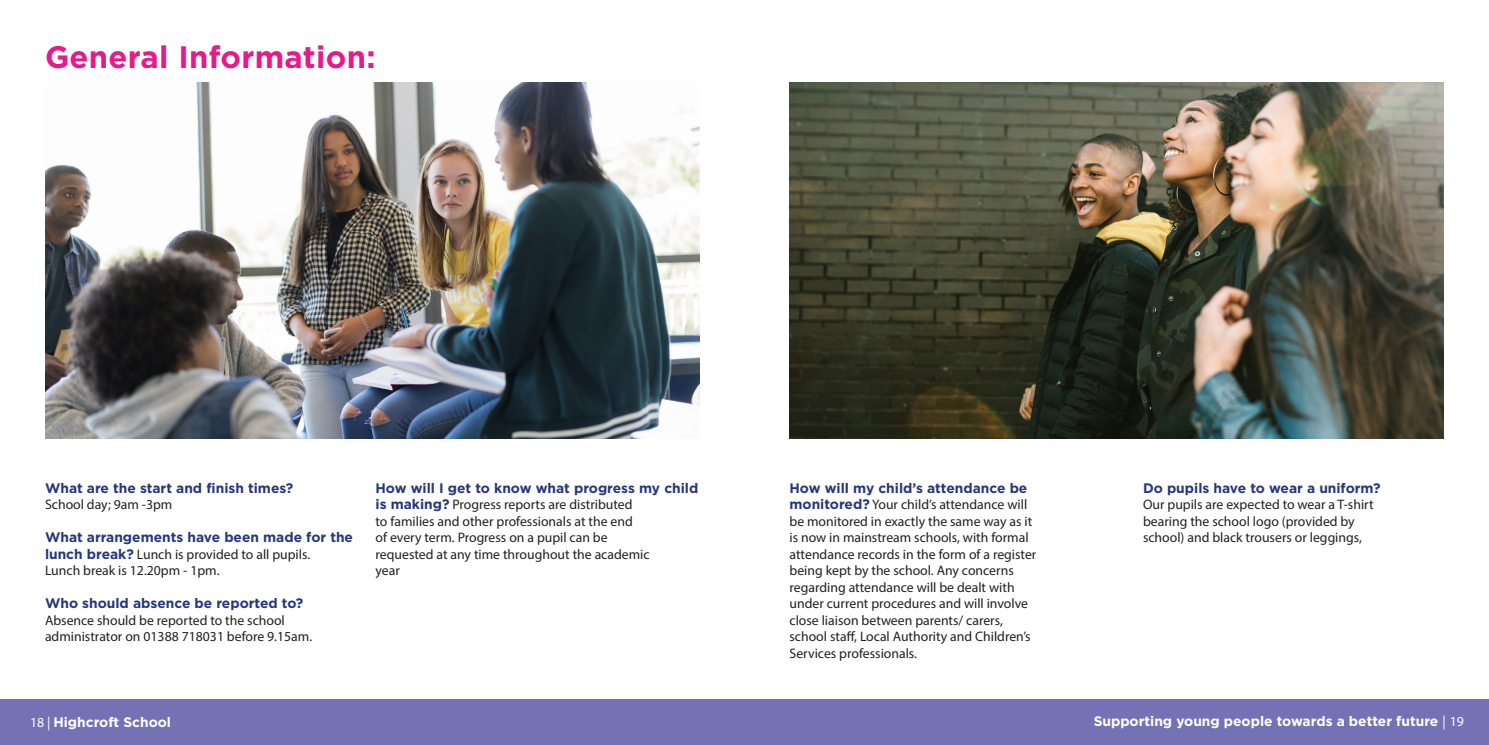
<style>
.page{position:relative;width:1489px;height:745px;background:#fff}
.page>*{position:absolute;margin:0;border:0;box-sizing:border-box;transform-origin:0 0}
.t1{font:700 31px "Gotham";letter-spacing:.01em;color:#e8198a}
.t2{font:13.75px/16.5px "Myriad Pro";color:#231f20}
.t3{font:700 13.75px "Gotham";color:#26377b}
.t4{font:700 13.75px "Gotham";color:#fff}
.s1{font-family:"Gotham";font-weight:700;color:#26377b}
.s2{font-family:"Myriad Pro";font-weight:400}
</style>
<div class="page">
<div style="left:0;top:699px;width:1488px;height:45px;background:#7472b5"></div>
<img style="left:45px;top:83px;width:654px;height:355px">
<img style="left:789px;top:83px;width:654px;height:355px">
<p class="t1" style="left:45px;top:39px;width:332px">General Information:</p>
<p class="t3" style="left:45px;top:479px;width:250px">What are the start and finish times?</p>
<p class="t2" style="left:45px;top:495px;width:129px">School day; 9am -3pm</p>
<p class="t2" style="left:45px;top:528px;width:309px"><span class="s1">What arrangements have been made for the lunch break?</span> Lunch is provided to all pupils.<br>Lunch break is 12.20pm - 1pm.</p>
<p class="t3" style="left:45px;top:595px;width:260px">Who should absence be reported to?</p>
<p class="t2" style="left:45px;top:611px;width:269px">Absence should be reported to the school administrator on 01388 718031 before 9.15am.</p>
<p class="t2" style="left:375px;top:479px;width:324px"><span class="s1">How will I get to know what progress my child is making?</span> Progress reports are distributed<br>to families and other professionals at the end<br>of every term. Progress on a pupil can be<br>requested at any time throughout the academic<br>year</p>
<p class="t2" style="left:789px;top:479px;width:248px"><span class="s1">How will my child’s attendance be monitored?</span> Your child’s attendance will be monitored in exactly the same way as it is now in mainstream schools, with formal attendance records in the form of a register being kept by the school. Any concerns regarding attendance will be dealt with under current procedures and will involve close liaison between parents/ carers, school staff, Local Authority and Children’s Services professionals.</p>
<p class="t3" style="left:1142px;top:479px;width:239px">Do pupils have to wear a uniform?</p>
<p class="t2" style="left:1142px;top:495px;width:232px">Our pupils are expected to wear a T-shirt bearing the school logo (provided by school) and black trousers or leggings,</p>
<p class="t4" style="left:30px;top:713px;width:142px"><span class="s2">18 |</span> Highcroft School</p>
<p class="t4" style="left:1093px;top:713px;width:372px">Supporting young people towards a better future <span class="s2">| 19</span></p>
</div>
